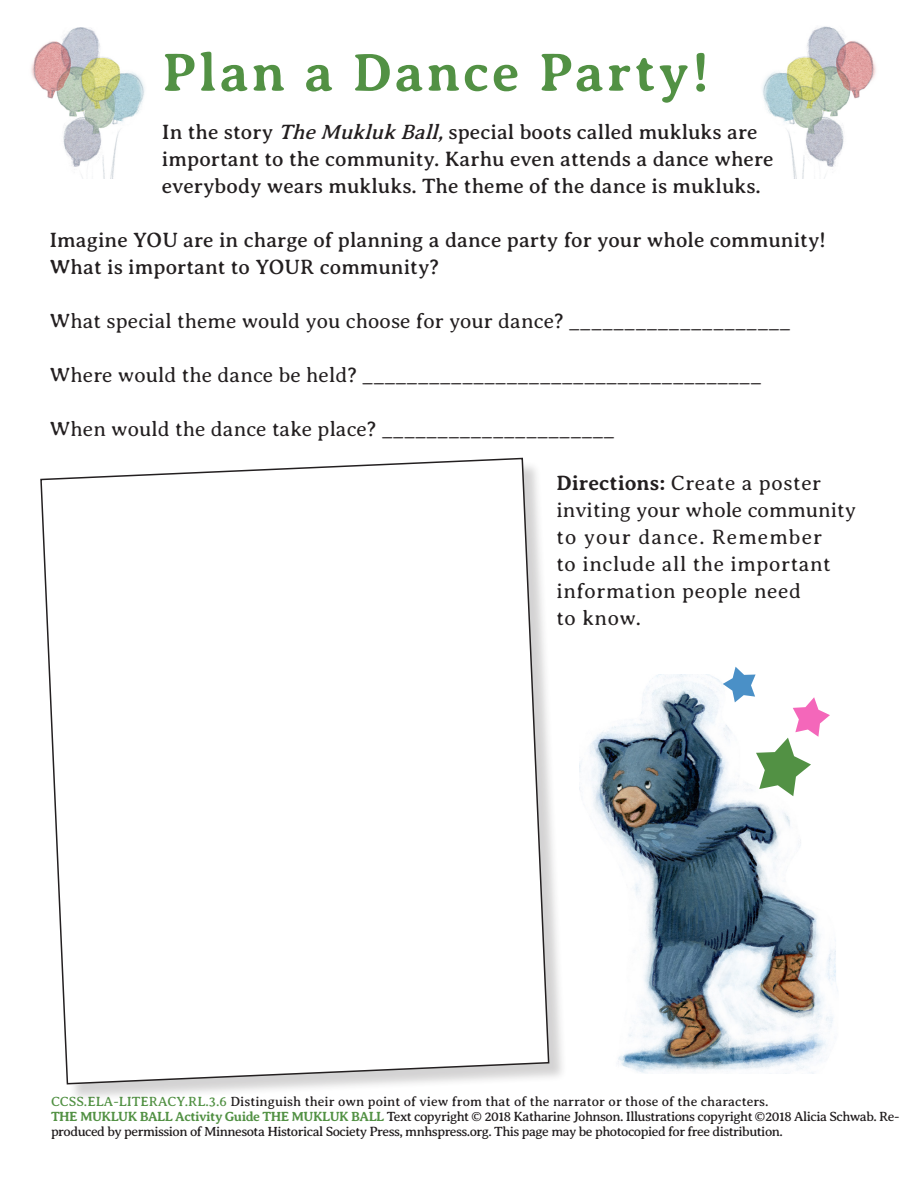
<style>
.page{position:relative;width:918px;height:1188px;background:#fff}
.page>*{position:absolute;margin:0;border:0;box-sizing:border-box;transform-origin:0 0}
.t1{font:700 54px "Averia Serif Libre";letter-spacing:.05em;color:#529144}
.t2{font:21px/27px "Averia Serif Libre";color:#231f20}
.t3{font:300 21px "Averia Serif Libre";color:#231f20}
.t4{font:300 21px/27px "Averia Serif Libre";letter-spacing:.025em;color:#231f20}
.t5{font:13.5px/15px "Averia Serif Libre";letter-spacing:-.04em;color:#231f20}
.s1{font-style:italic}
.s2{font-weight:700}
.s3{color:#529144}
.s4{font-weight:700;color:#529144}
</style>
<div class="page">
<img style="left:580px;top:675px;width:258px;height:399px">
<img style="left:762px;top:26px;width:114px;height:153px">
<div style="left:43px;top:461px;width:525px;height:642px;background:#231f20;opacity:.2"></div>
<svg style="left:40px;top:457px;width:510px;height:628px"></svg>
<img style="left:31px;top:27px;width:114px;height:152px">
<svg style="left:723px;top:667px;width:107px;height:129px"></svg>
<p class="t1" style="left:162px;top:42px;width:548px">Plan a Dance Party!</p>
<p class="t2" style="left:162px;top:118px;width:613px">In the story <span class="s1">TheMukluk Ball,</span>special boots called mukluks are important to the community. Karhu even attends a dance where everybody wears mukluks. The theme of the dance is mukluks.</p>
<p class="t2" style="left:50px;top:226px;width:778px">Imagine YOU are in charge of planning a dance party for your whole community!<br>What is important to YOUR community?</p>
<p class="t3" style="left:50px;top:309px;width:743px">What special theme would you choose for your dance? ____________________</p>
<p class="t3" style="left:50px;top:363px;width:713px">Where would the dance be held? ____________________________________</p>
<p class="t3" style="left:50px;top:417px;width:567px">When would the dance take place? _____________________</p>
<p class="t4" style="left:556px;top:469px;width:301px"><span class="s2">Directions:</span> Create a poster inviting your whole community to your dance. Remember<br>to include all the important information people need<br>to know.</p>
<p class="t5" style="left:51px;top:1094px;width:850px"><span class="s3">CCSS.ELA-LITERACY.RL.3.6</span> Distinguish their own point of view from that of the narrator or those of the characters.<br><span class="s4">THE MUKLUK BALL Activity Guide THE MUKLUK BALL</span> Text copyright © 2018 Katharine Johnson. Illustrations copyright ©2018 Alicia Schwab. Re&shy;produced by permission of Minnesota Historical Society Press, mnhspress.org. This page may be photocopied for free distribution.</p>
</div>
